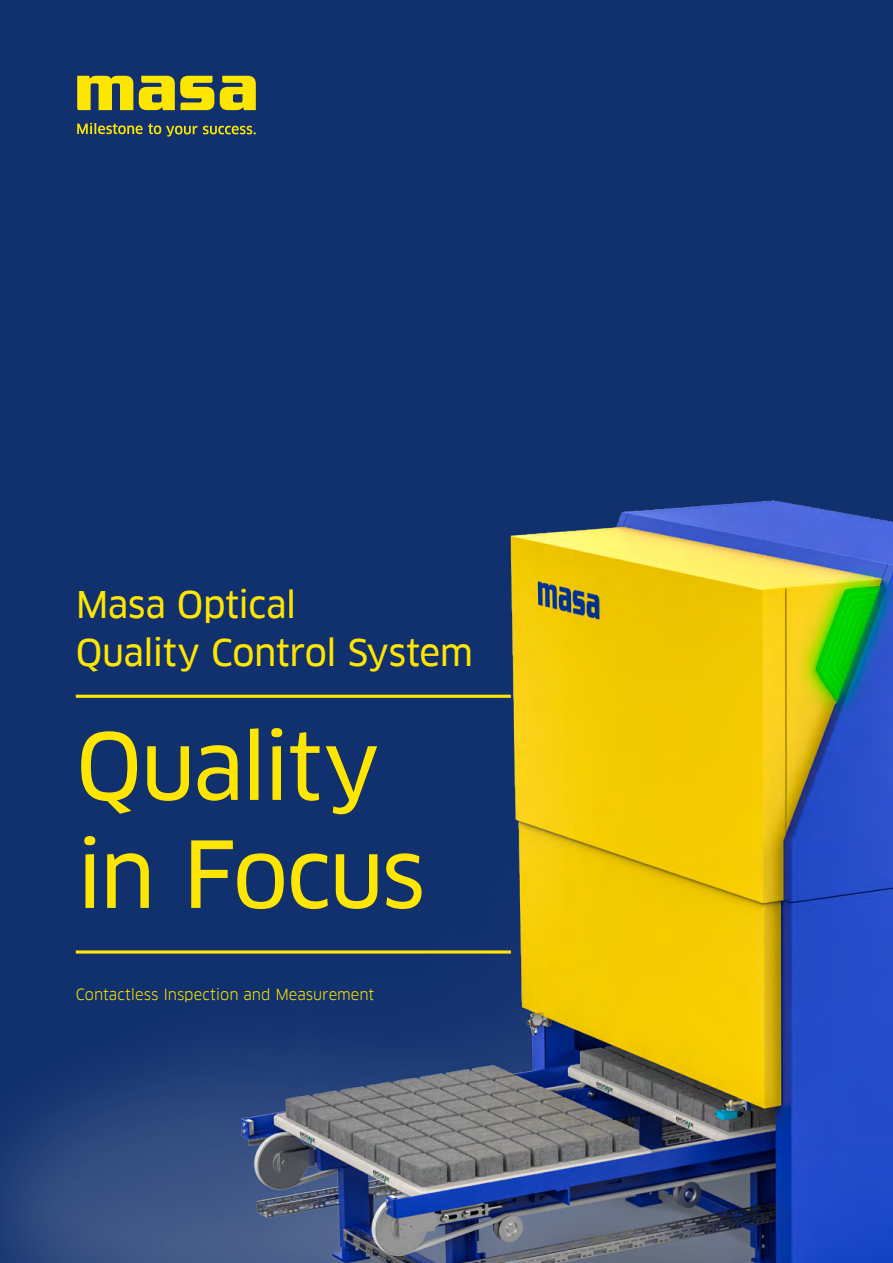
<style>
.page{position:relative;width:893px;height:1263px;background:#11306e}
.page>*{position:absolute;margin:0;border:0;box-sizing:border-box;transform-origin:0 0}
.m_Milestone_Titel_60pt{font:90px/108px "Clan Pro News";letter-spacing:-.035em;color:#ffe600}
.m_Milestone_Kopfzeile{font:36px/48px "Clan Pro News";letter-spacing:-.02em;color:#ffe600}
.m_Milestone_Fusszeile{font:15px "Clan Pro";letter-spacing:-.005em;color:#ffe600}
</style>
<div class="page">
<svg style="left:77px;top:123px;width:179px;height:14px"></svg>
<svg style="left:220px;top:76px;width:36px;height:34px"></svg>
<svg style="left:139px;top:76px;width:75px;height:34px"></svg>
<svg style="left:77px;top:76px;width:56px;height:34px"></svg>
<img style="left:0;top:500px;width:893px;height:763px">
<p class="m_Milestone_Kopfzeile" style="left:76px;top:581px;width:399px">Masa Optical<br>Quality Control System</p>
<p class="m_Milestone_Titel_60pt" style="left:76px;top:713px;width:351px">Quality in Focus</p>
<p class="m_Milestone_Fusszeile" style="left:76px;top:985px;width:300px">Contactless Inspection and Measurement</p>
</div>
